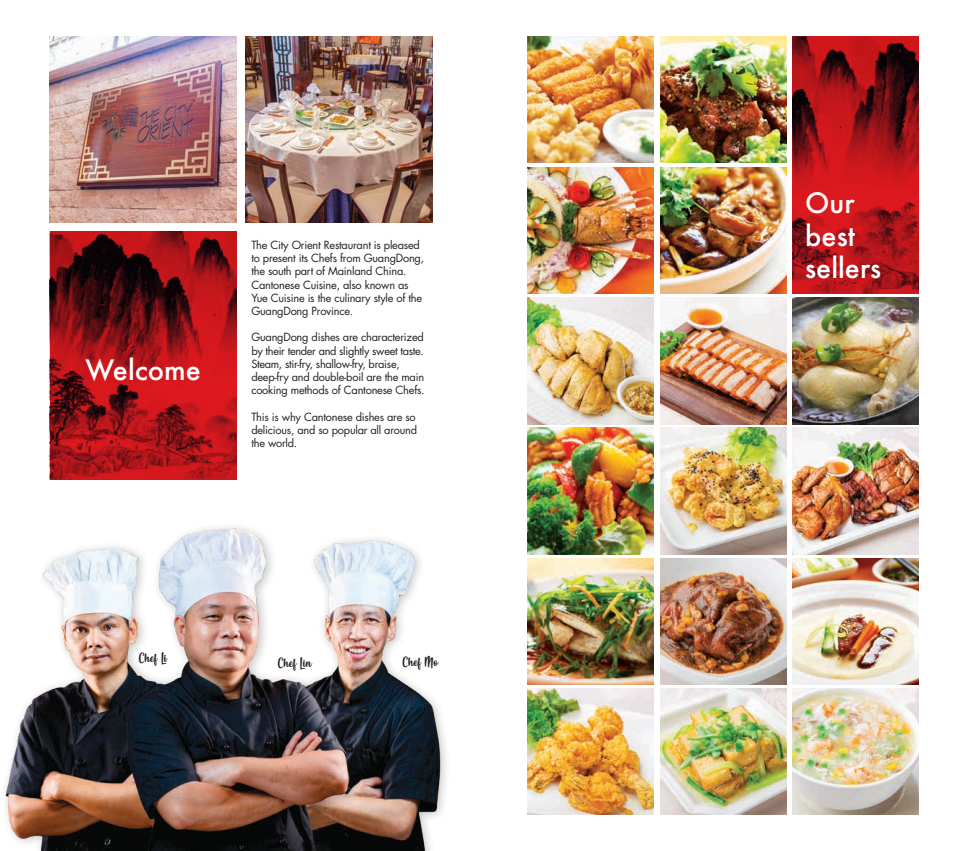
<style>
.page{position:relative;width:964px;height:851px;background:#fff}
.page>*{position:absolute;margin:0;border:0;box-sizing:border-box;transform-origin:0 0}
.t1{font:500 27.3px/32.7px "Futura";color:#fff}
.t2{font:12px "Misses";color:#231f20}
.t3{font:11px/13.2px "Futura";letter-spacing:-.02em;color:#231f20}
</style>
<div class="page">
<img style="left:361px;top:539px;width:85px;height:311px">
<img style="left:5px;top:546px;width:109px;height:304px">
<svg style="left:50px;top:231px;width:187px;height:248px;background:#921217"></svg>
<img style="left:50px;top:36px;width:187px;height:187px">
<img style="left:245px;top:36px;width:187px;height:187px">
<img style="left:792px;top:36px;width:127px;height:258px">
<img style="left:527px;top:36px;width:126px;height:126px">
<img style="left:527px;top:297px;width:126px;height:127px">
<img style="left:527px;top:558px;width:126px;height:126px">
<img style="left:527px;top:167px;width:126px;height:127px">
<img style="left:527px;top:428px;width:126px;height:126px">
<img style="left:527px;top:688px;width:126px;height:126px">
<img style="left:792px;top:297px;width:127px;height:127px">
<img style="left:792px;top:558px;width:127px;height:126px">
<img style="left:792px;top:428px;width:127px;height:126px">
<img style="left:792px;top:688px;width:127px;height:126px">
<img style="left:660px;top:36px;width:127px;height:126px">
<img style="left:660px;top:297px;width:127px;height:127px">
<img style="left:660px;top:558px;width:127px;height:126px">
<img style="left:660px;top:167px;width:127px;height:127px">
<img style="left:660px;top:428px;width:127px;height:126px">
<img style="left:660px;top:688px;width:127px;height:126px">
<img style="left:114px;top:527px;width:247px;height:323px">
<h1 class="t1" style="left:86px;top:353px;width:117px">Welcome</h1>
<p class="t3" style="left:251px;top:238px;width:174px">The City Orient Restaurant is pleased to present its Chefs from GuangDong, the south part of Mainland China.<br>Cantonese Cuisine, also known as Yue Cuisine is the culinary style of the GuangDong Province.</p>
<p class="t3" style="left:251px;top:330px;width:175px">GuangDong dishes are characterized by their tender and slightly sweet taste.<br>Steam, stir-fry, shallow-fry, braise, deep-fry and double-boil are the main cooking methods of Cantonese Chefs.</p>
<p class="t3" style="left:251px;top:410px;width:167px">This is why Cantonese dishes are so delicious, and so popular all around the world.</p>
<p class="t2" style="left:139px;top:650px;width:30px">Chef Li</p>
<p class="t2" style="left:277px;top:654px;width:36px">Chef Lin</p>
<p class="t2" style="left:402px;top:654px;width:38px">Chef Mo</p>
<h1 class="t1" style="left:805px;top:186px;width:78px">Our best sellers</h1>
</div>
